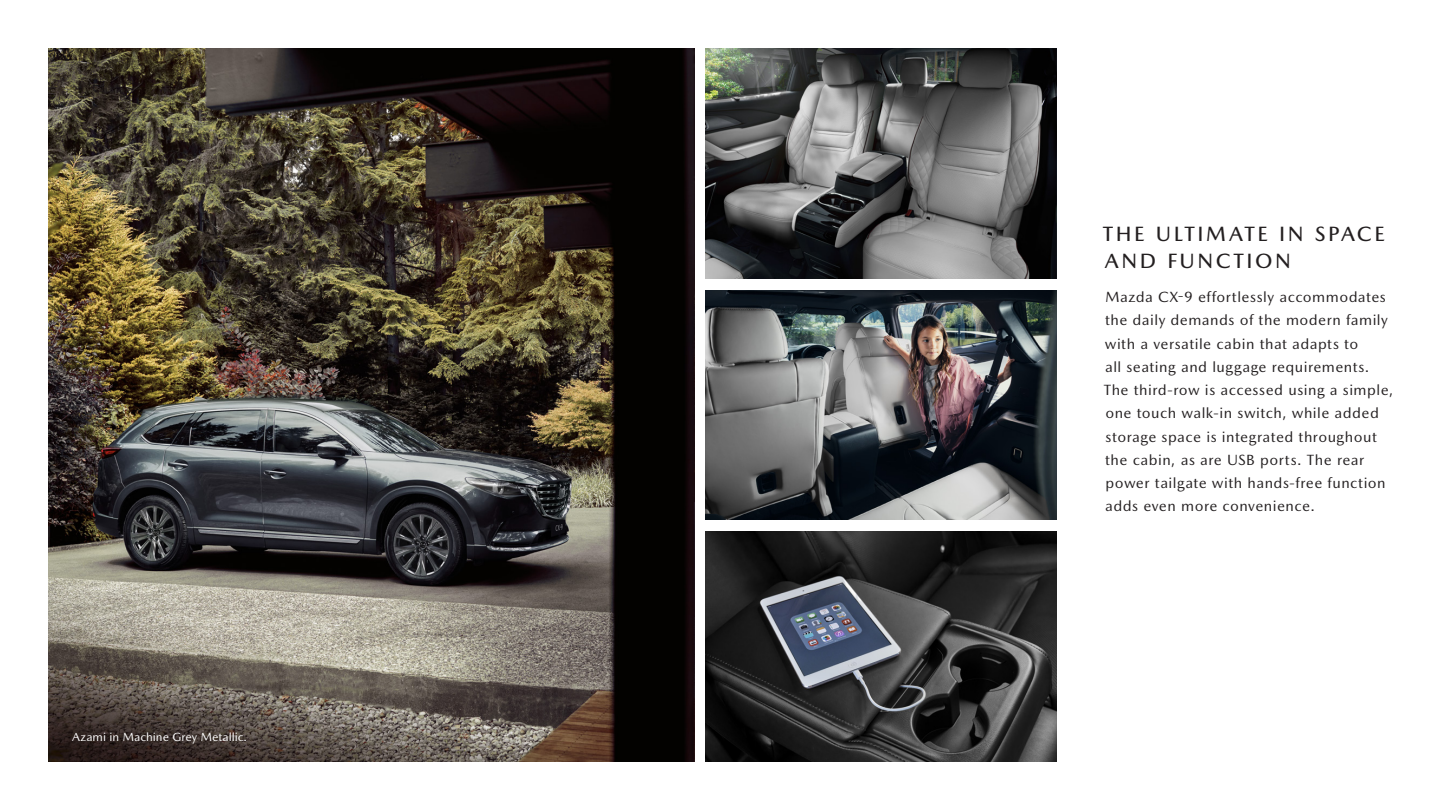
<style>
.page{position:relative;width:1440px;height:810px;background:#fff}
.page>*{position:absolute;margin:0;border:0;box-sizing:border-box;transform-origin:0 0}
.t1{font:500 21px/26.6px "Mazda Type";letter-spacing:.12em;color:#231f20}
.t2{font:15px/23.2px "Mazda Type";letter-spacing:.03em;color:#231f20}
.t3{font:12px "Mazda Type";color:#fff}
</style>
<div class="page">
<img style="left:706px;top:531px;width:350px;height:230px">
<img style="left:706px;top:290px;width:350px;height:230px">
<img style="left:49px;top:49px;width:645px;height:712px">
<img style="left:706px;top:49px;width:350px;height:230px">
<p class="t3" style="left:72px;top:730px;width:177px">Azami in Machine Grey Metallic.</p>
<h1 class="t1" style="left:1103px;top:220px;width:284px">THE ULTIMATE IN SPACE<br>AND FUNCTION</h1>
<p class="t2" style="left:1104px;top:285px;width:291px">Mazda CX-9 effortlessly accommodates the daily demands of the modern family with a versatile cabin that adapts to<br>all seating and luggage requirements.<br>The third-row is accessed using a simple, one touch walk-in switch, while added storage space is integrated throughout the cabin, as are USB ports. The rear power tailgate with hands-free function adds even more convenience.</p>
</div>
